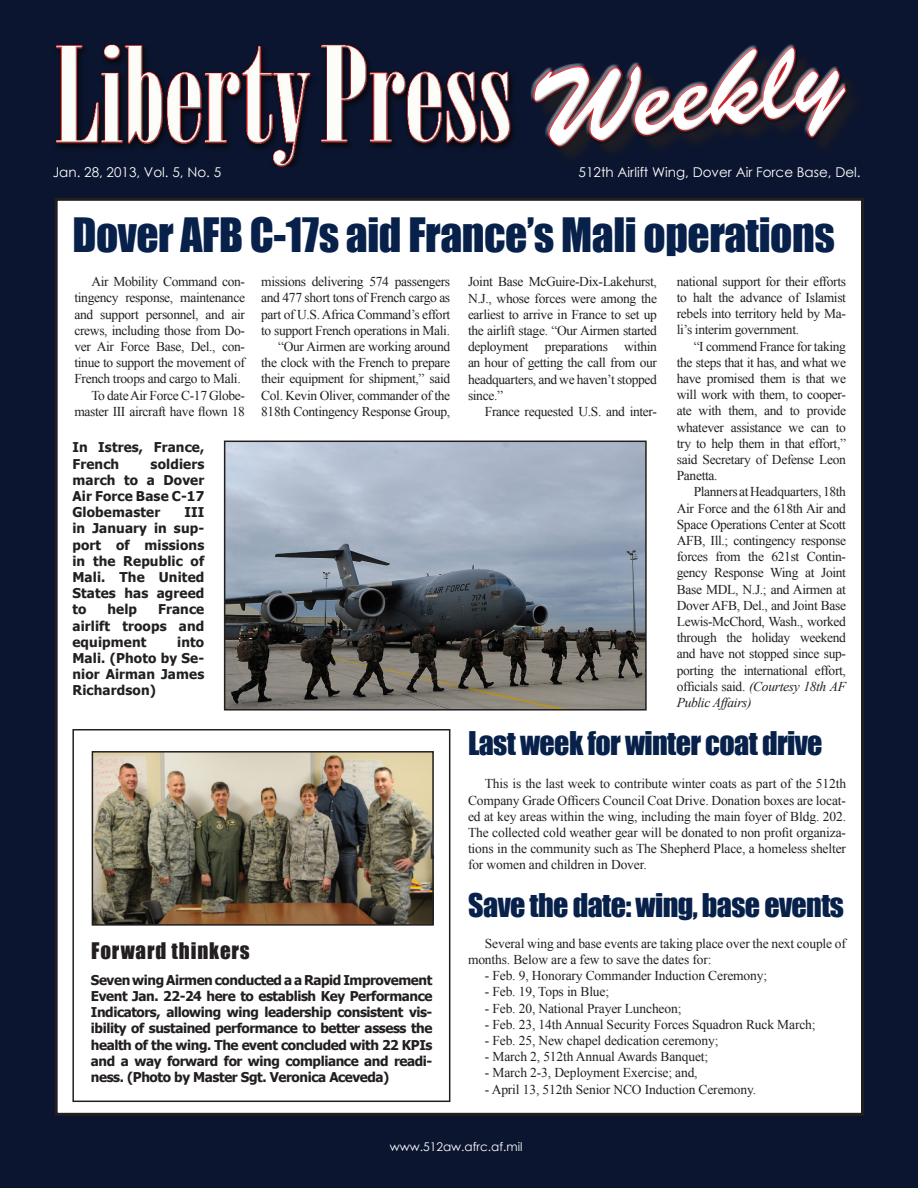
<style>
.page{position:relative;width:918px;height:1188px;background:#0b152f}
.page>*{position:absolute;margin:0;border:0;box-sizing:border-box;transform-origin:0 0}
.t1{font:108px "Brush Script Std";color:#fff}
.t2{font:43.5px "Impact";letter-spacing:-.01em;color:#07214b}
.t3{font:30px "Impact";letter-spacing:-.02em;color:#07214b}
.t4{font:21px "Impact";letter-spacing:.04em;color:#231f20}
.t5{font:13.5px/16.2px "Times New Roman";letter-spacing:-.025em;color:#231f20;text-align:justify}
.t6{font:700 13.5px/16.2px "Tahoma";letter-spacing:.01em;color:#231f20;text-align:justify}
.body_text_just{font:13.5px "Century Gothic";color:#fff}
.body_text_just-2{font:12px "Century Gothic";color:#fff}
.s1{font-style:italic}
</style>
<div class="page">
<div style="left:56px;top:199px;width:806px;height:915px;background:#fff"></div>
<div style="left:536px;top:49px;width:329px;height:117px;background:#0b152f"></div>
<svg style="left:527px;top:31px;width:326px;height:139px"></svg>
<svg style="left:528px;top:35px;width:327px;height:139px"></svg>
<img style="left:27px;top:43px;width:525px;height:123px">
<div style="left:72px;top:729px;width:378px;height:373px;border:2px solid #231f20"></div>
<img style="left:227px;top:444px;width:417px;height:264px">
<div style="left:224px;top:441px;width:423px;height:270px;border:2px solid #231f20"></div>
<img style="left:95px;top:754px;width:336px;height:169px">
<div style="left:92px;top:751px;width:342px;height:175px;border:2px solid #231f20"></div>
<h1 class="t1" style="left:523px;top:53px;width:314px;rotate:-7deg">Weekly</h1>
<p class="body_text_just" style="left:53px;top:163px;width:170px">Jan. 28, 2013, Vol. 5, No. 5</p>
<p class="body_text_just" style="left:579px;top:163px;width:284px">512th Airlift Wing, Dover Air Force Base, Del.</p>
<p class="t2" style="left:72px;top:202px;width:764px">Dover AFB C-17s aid France’s Mali operations</p>
<p class="t5" style="left:74px;top:273px;width:172px;text-indent:17px">Air Mobility Command con&shy;tingency response, maintenance and support personnel, and air crews, including those from Do&shy;ver Air Force Base, Del., con&shy;tinue to support the movement of French troops and cargo to Mali.</p>
<p class="t5" style="left:74px;top:387px;width:172px;text-align:right">To date Air Force C-17 Globe&shy;master III aircraft have flown 18</p>
<p class="t6" style="left:72px;top:439px;width:133px">In Istres, France,<br>French</p>
<p class="t6" style="left:72px;top:455px;width:133px;text-indent:78px">soldiers march to a Dover Air Force Base C-17<br>Globemaster</p>
<p class="t6" style="left:72px;top:503px;width:133px;text-indent:112px">III in January in sup&shy;port of missions in the Republic of Mali. The United States has agreed to</p>
<p class="t6" style="left:107px;top:601px;width:31px">help</p>
<p class="t6" style="left:72px;top:601px;width:133px;text-indent:86px">France airlift troops and equipment</p>
<p class="t6" style="left:72px;top:633px;width:133px;text-indent:105px">into Mali. (Photo by Se&shy;nior Airman James Richardson)</p>
<p class="t5" style="left:261px;top:273px;width:191px">missions delivering 574 passengers and 477 short tons of French cargo as part of U.S. Africa Command’s effort to support French operations in Mali.</p>
<p class="t5" style="left:261px;top:338px;width:191px;text-indent:17px">“Our Airmen are working around the clock with the French to prepare their equipment for shipment,” said Col. Kevin Oliver, commander of the 818th Contingency Response Group,</p>
<p class="t4" style="left:91px;top:935px;width:160px">Forward thinkers</p>
<p class="t6" style="left:91px;top:971px;width:343px">Seven wing Airmen conducted a a Rapid Improvement Event Jan. 22-24 here to establish Key Performance Indicators, allowing wing leadership consistent vis&shy;ibility of sustained performance to better assess the health of the wing. The event concluded with 22 KPIs and a way forward for wing compliance and readi&shy;ness. (Photo by Master Sgt. Veronica Aceveda)</p>
<p class="t5" style="left:468px;top:274px;width:191px">Joint Base McGuire-Dix-Lakehurst, N.J., whose forces were among the earliest to arrive in France to set up the airlift stage. “Our Airmen started deployment preparations within an hour of getting the call from our headquarters, and we haven’t stopped since.”</p>
<p class="t5" style="left:485px;top:403px;width:174px">France requested U.S. and inter-</p>
<p class="t5" style="left:677px;top:273px;width:171px">national support for their efforts to halt the advance of Islamist rebels into territory held by Ma&shy;li’s interim government.</p>
<p class="t5" style="left:677px;top:338px;width:171px;text-indent:17px">“I commend France for taking the steps that it has, and what we have promised them is that we will work with them, to cooper&shy;ate with them, and to provide whatever assistance we can to try to help them in that effort,” said Secretary of Defense Leon Panetta.</p>
<p class="t5" style="left:677px;top:484px;width:171px;text-indent:17px">Planners at Headquarters, 18th Air Force and the 618th Air and Space Operations Center at Scott AFB, Ill.; contingency response forces from the 621st Contin&shy;gency Response Wing at Joint Base MDL, N.J.; and Airmen at Dover AFB, Del., and Joint Base Lewis-McChord, Wash., worked through the holiday weekend and have not stopped since sup&shy;porting the international effort, officials said. <span class="s1">(Courtesy 18th AF Public Affairs)</span></p>
<p class="t3" style="left:468px;top:719px;width:356px">Last week for winter coat drive</p>
<p class="t5" style="left:468px;top:775px;width:380px;text-indent:17px">This is the last week to contribute winter coats as part of the 512th Company Grade Officers Council Coat Drive. Donation boxes are locat&shy;ed at key areas within the wing, including the main foyer of Bldg. 202.<br>The collected cold weather gear will be donated to non profit organiza&shy;tions in the community such as The Shepherd Place, a homeless shelter for women and children in Dover.</p>
<p class="t3" style="left:468px;top:881px;width:377px">Save the date: wing, base events</p>
<p class="t5" style="left:468px;top:935px;width:379px;text-indent:17px">Several wing and base events are taking place over the next couple of months. Below are a few to save the dates for:</p>
<p class="t5" style="left:485px;top:967px;width:284px">- Feb. 9, Honorary Commander Induction Ceremony;</p>
<p class="t5" style="left:485px;top:983px;width:126px">- Feb. 19, Tops in Blue;</p>
<p class="t5" style="left:485px;top:1000px;width:198px">- Feb. 20, National Prayer Luncheon;</p>
<p class="t5" style="left:485px;top:1016px;width:332px">- Feb. 23, 14th Annual Security Forces Squadron Ruck March;</p>
<p class="t5" style="left:485px;top:1032px;width:235px">- Feb. 25, New chapel dedication ceremony;</p>
<p class="t5" style="left:485px;top:1048px;width:225px">- March 2, 512th Annual Awards Banquet;</p>
<p class="t5" style="left:485px;top:1064px;width:214px">- March 2-3, Deployment Exercise; and,</p>
<p class="t5" style="left:485px;top:1081px;width:273px">- April 13, 512th Senior NCO Induction Ceremony.</p>
<p class="body_text_just-2" style="left:390px;top:1138px;width:134px">www.512aw.afrc.af.mil</p>
</div>
